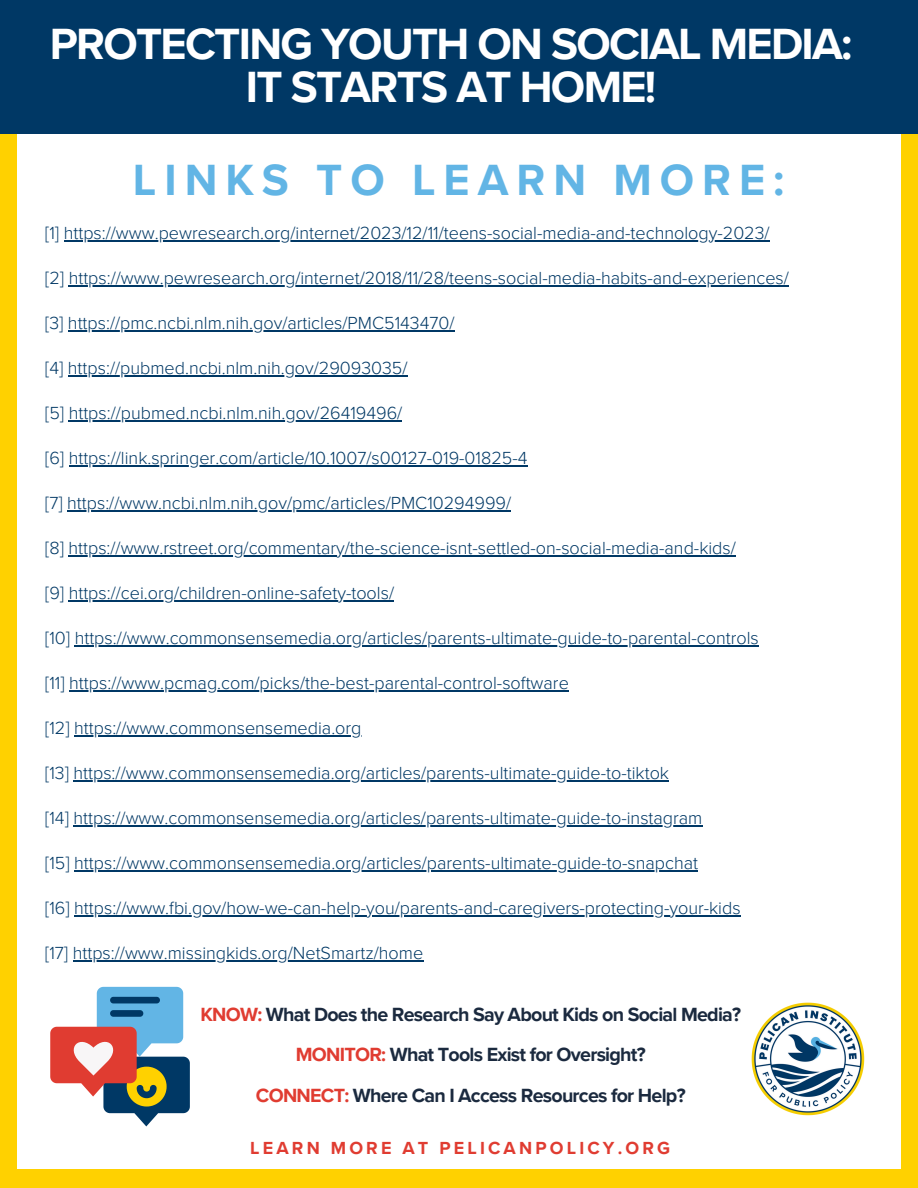
<style>
.page{position:relative;width:918px;height:1188px;background:#fff}
.page>*{position:absolute;margin:0;border:0;box-sizing:border-box;transform-origin:0 0}
.t1{font:700 45px/42.8px "Proxima Nova";letter-spacing:-.04em;color:#fff;text-align:center}
.t2{font:700 45px "Proxima Nova";letter-spacing:.175em;color:#62b5e5}
.t3{font:700 19.65px "Proxima Nova";letter-spacing:-.04em;color:#1b2a3f}
.t4{font:300 18px "Proxima Nova";color:#003865}
.t5{font:700 18px "Proxima Nova";letter-spacing:.175em;color:#e03c31}
.s1{color:#e03c31}
</style>
<div class="page">
<hr style="left:64px;top:240px;width:706px;height:2px;background:#003865">
<hr style="left:69px;top:285px;width:720px;height:2px;background:#003865">
<hr style="left:68px;top:330px;width:387px;height:2px;background:#003865">
<hr style="left:68px;top:375px;width:339px;height:2px;background:#003865">
<hr style="left:69px;top:420px;width:333px;height:2px;background:#003865">
<hr style="left:69px;top:465px;width:459px;height:2px;background:#003865">
<hr style="left:67px;top:510px;width:444px;height:2px;background:#003865">
<hr style="left:68px;top:555px;width:668px;height:2px;background:#003865">
<hr style="left:69px;top:600px;width:325px;height:2px;background:#003865">
<hr style="left:75px;top:645px;width:684px;height:2px;background:#003865">
<hr style="left:69px;top:690px;width:500px;height:2px;background:#003865">
<hr style="left:74px;top:735px;width:288px;height:2px;background:#003865">
<hr style="left:74px;top:780px;width:595px;height:2px;background:#003865">
<hr style="left:73px;top:825px;width:630px;height:2px;background:#003865">
<hr style="left:74px;top:870px;width:624px;height:2px;background:#003865">
<hr style="left:74px;top:915px;width:667px;height:2px;background:#003865">
<hr style="left:73px;top:960px;width:350px;height:2px;background:#003865">
<div style="left:0;top:1169px;width:918px;height:18px;background:#ffd100"></div>
<div style="left:0;top:18px;width:16px;height:1169px;background:#ffd100"></div>
<div style="left:901px;top:9px;width:17px;height:1170px;background:#ffd100"></div>
<div style="left:0;top:0;width:918px;height:133px;background:#003865"></div>
<svg style="left:50px;top:987px;width:140px;height:139px"></svg>
<img style="left:751px;top:1002px;width:114px;height:114px">
<p class="t1" style="left:50px;top:23px;width:804px">PROTECTING YOUTH ON SOCIAL MEDIA:<br>IT STARTS AT HOME!</p>
<p class="t2" style="left:133px;top:154px;width:653px">LINKS TO LEARN MORE:</p>
<h1 class="t4" style="left:45px;top:223px;width:726px">[1] https://www.pewresearch.org/internet/2023/12/11/teens-social-media-and-technology-2023/</h1>
<h1 class="t4" style="left:45px;top:268px;width:745px">[2] https://www.pewresearch.org/internet/2018/11/28/teens-social-media-habits-and-experiences/</h1>
<p class="t4" style="left:45px;top:313px;width:411px">[3] https://pmc.ncbi.nlm.nih.gov/articles/PMC5143470/</p>
<p class="t4" style="left:45px;top:358px;width:364px">[4] https://pubmed.ncbi.nlm.nih.gov/29093035/</p>
<p class="t4" style="left:45px;top:403px;width:359px">[5] https://pubmed.ncbi.nlm.nih.gov/26419496/</p>
<p class="t4" style="left:45px;top:448px;width:484px">[6] https://link.springer.com/article/10.1007/s00127-019-01825-4</p>
<p class="t4" style="left:45px;top:493px;width:467px">[7] https://www.ncbi.nlm.nih.gov/pmc/articles/PMC10294999/</p>
<p class="t4" style="left:45px;top:538px;width:692px">[8] https://www.rstreet.org/commentary/the-science-isnt-settled-on-social-media-and-kids/</p>
<p class="t4" style="left:45px;top:583px;width:350px">[9] https://cei.org/children-online-safety-tools/</p>
<p class="t4" style="left:45px;top:628px;width:715px">[10] https://www.commonsensemedia.org/articles/parents-ultimate-guide-to-parental-controls</p>
<p class="t4" style="left:45px;top:673px;width:525px">[11] https://www.pcmag.com/picks/the-best-parental-control-software</p>
<p class="t4" style="left:45px;top:718px;width:318px">[12] https://www.commonsensemedia.org</p>
<p class="t4" style="left:45px;top:763px;width:625px">[13] https://www.commonsensemedia.org/articles/parents-ultimate-guide-to-tiktok</p>
<p class="t4" style="left:45px;top:808px;width:659px">[14] https://www.commonsensemedia.org/articles/parents-ultimate-guide-to-instagram</p>
<p class="t4" style="left:45px;top:853px;width:654px">[15] https://www.commonsensemedia.org/articles/parents-ultimate-guide-to-snapchat</p>
<p class="t4" style="left:45px;top:898px;width:697px">[16] https://www.fbi.gov/how-we-can-help-you/parents-and-caregivers-protecting-your-kids</p>
<p class="t4" style="left:45px;top:943px;width:379px">[17] https://www.missingkids.org/NetSmartz/home</p>
<h3 class="t3" style="left:200px;top:1002px;width:542px"><span class="s1">KNOW:</span> What Does the Research Say About Kids on Social Media?</h3>
<h3 class="t3" style="left:296px;top:1043px;width:352px"><span class="s1">MONITOR:</span> What Tools Exist for Oversight?</h3>
<h3 class="t3" style="left:256px;top:1083px;width:431px"><span class="s1">CONNECT:</span> Where Can I Access Resources for Help?</h3>
<p class="t5" style="left:250px;top:1137px;width:421px">LEARN MORE AT PELICANPOLICY.ORG</p>
</div>
